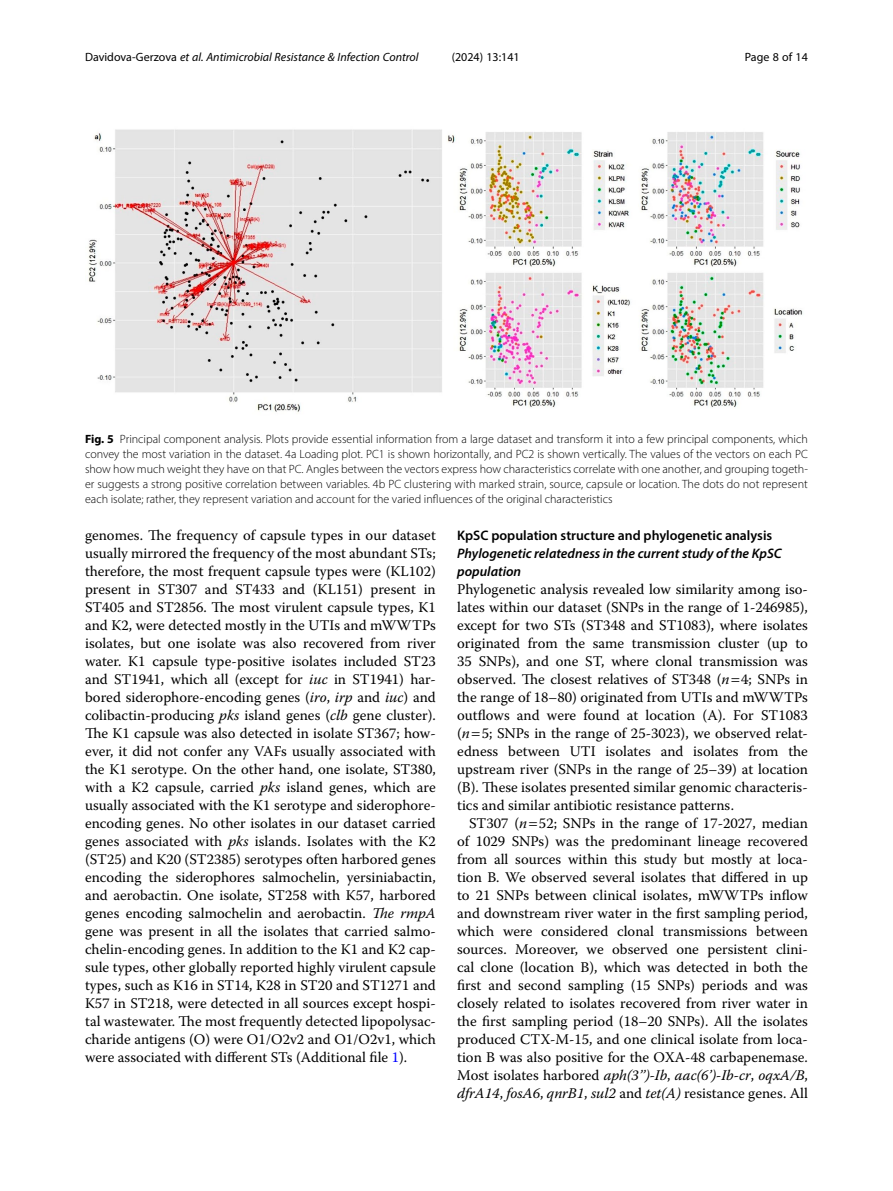
<style>
.page{position:relative;width:893px;height:1191px;background:#fff}
.page>*{position:absolute;margin:0;border:0;box-sizing:border-box;transform-origin:0 0}
.Body_Text_Indent{font:14.7px/18px "Warnock Pro";color:#000;text-align:justify}
.Body_Text{font:14.7px/18px "Warnock Pro";color:#000;text-align:justify}
.Head_3_after_2{font:italic 600 13.8px/18px "Myriad Pro";color:#000}
.Head_2{font:600 13.8px "Myriad Pro";color:#000}
.Figure_Caption{font:300 12px/15px "Myriad Pro";color:#000;text-align:justify}
.t1{font:italic 12px "Myriad Pro";color:#000}
.t2{font:12px "Myriad Pro";color:#000}
.s1{font-style:normal}
.s2{font-weight:700}
.s3{font-style:italic}
.s4{color:#00f}
</style>
<div class="page">
<img style="left:88px;top:129px;width:715px;height:283px">
<p class="t1" style="left:85px;top:50px;width:335px"><span class="s1">Davidova-Gerzova</span> et al. Antimicrobial Resistance &amp; Infection Control</p>
<p class="t2" style="left:452px;top:50px;width:70px">(2024) 13:141</p>
<p class="t2" style="left:745px;top:50px;width:65px">Page 8 of 14</p>
<p class="Figure_Caption" style="left:85px;top:431px;width:724px"><span class="s2">Fig. 5</span> Principal component analysis. Plots provide essential information from a large dataset and transform it into a few principal components, which convey the most variation in the dataset. 4a Loading plot. PC1 is shown horizontally, and PC2 is shown vertically. The values of the vectors on each PC show how much weight they have on that PC. Angles between the vectors express how characteristics correlate with one another, and grouping togeth&shy;er suggests a strong positive correlation between variables. 4b PC clustering with marked strain, source, capsule or location. The dots do not represent each isolate; rather, they represent variation and account for the varied influences of the original characteristics</p>
<p class="Body_Text_Indent" style="left:85px;top:526px;width:352px">genomes. The frequency of capsule types in our dataset usually mirrored the frequency of the most abundant STs; therefore, the most frequent capsule types were (KL102) present in ST307 and ST433 and (KL151) present in ST405 and ST2856. The most virulent capsule types, K1 and K2, were detected mostly in the UTIs and mWWTPs isolates, but one isolate was also recovered from river water. K1 capsule type-positive isolates included ST23 and ST1941, which all (except for <span class="s3">iuc</span> in ST1941) har&shy;bored siderophore-encoding genes (<span class="s3">iro</span>, <span class="s3">irp</span> and <span class="s3">iuc</span>) and colibactin-producing <span class="s3">pks</span> island genes (<span class="s3">clb</span> gene cluster).<br>The K1 capsule was also detected in isolate ST367; how&shy;ever, it did not confer any VAFs usually associated with the K1 serotype. On the other hand, one isolate, ST380, with a K2 capsule, carried <span class="s3">pks</span> island genes, which are usually associated with the K1 serotype and siderophore&shy;encoding genes. No other isolates in our dataset carried genes associated with <span class="s3">pks</span> islands. Isolates with the K2 (ST25) and K20 (ST2385) serotypes often harbored genes encoding the siderophores salmochelin, yersiniabactin, and aerobactin. One isolate, ST258 with K57, harbored genes encoding salmochelin and aerobactin. <span class="s3">The rmpA </span>gene was present in all the isolates that carried salmo&shy;chelin-encoding genes. In addition to the K1 and K2 cap&shy;sule types, other globally reported highly virulent capsule types, such as K16 in ST14, K28 in ST20 and ST1271 and K57 in ST218, were detected in all sources except hospi&shy;tal wastewater. The most frequently detected lipopolysac&shy;charide antigens (O) were O1/O2v2 and O1/O2v1, which were associated with different STs (Additional file <span class="s4">1</span>).</p>
<p class="Head_2" style="left:457px;top:527px;width:317px">KpSC population structure and phylogenetic analysis</p>
<p class="Head_3_after_2" style="left:457px;top:544px;width:326px">Phylogenetic relatedness in the current study of the KpSC population</p>
<p class="Body_Text" style="left:457px;top:580px;width:352px">Phylogenetic analysis revealed low similarity among iso&shy;lates within our dataset (SNPs in the range of 1-246985), except for two STs (ST348 and ST1083), where isolates originated from the same transmission cluster (up to 35 SNPs), and one ST, where clonal transmission was observed. The closest relatives of ST348 (<span class="s3">n</span> 4; SNPs in the range of 18–80) originated from UTIs and mWWTPs outflows and were found at location (A). For ST1083 (<span class="s3">n</span> 5; SNPs in the range of 25-3023), we observed relat&shy;edness between UTI isolates and isolates from the upstream river (SNPs in the range of 25–39) at location (B). These isolates presented similar genomic characteris&shy;tics and similar antibiotic resistance patterns.</p>
<p class="Body_Text_Indent" style="left:457px;top:814px;width:352px;text-indent:12px">ST307 (<span class="s3">n</span> 52; SNPs in the range of 17-2027, median of 1029 SNPs) was the predominant lineage recovered from all sources within this study but mostly at loca&shy;tion B. We observed several isolates that differed in up to 21 SNPs between clinical isolates, mWWTPs inflow and downstream river water in the first sampling period, which were considered clonal transmissions between sources. Moreover, we observed one persistent clini&shy;cal clone (location B), which was detected in both the first and second sampling (15 SNPs) periods and was closely related to isolates recovered from river water in the first sampling period (18–20 SNPs). All the isolates produced CTX-M-15, and one clinical isolate from loca&shy;tion B was also positive for the OXA-48 carbapenemase.<br>Most isolates harbored <span class="s3">aph(3’’)-Ib</span>, <span class="s3">aac(6’)-Ib-cr</span>, <span class="s3">oqxA/B</span>, <span class="s3">dfrA14</span>, <span class="s3">fosA6</span>, <span class="s3">qnrB1</span>, <span class="s3">sul2</span> and <span class="s3">tet(A)</span> resistance genes. All</p>
</div>
